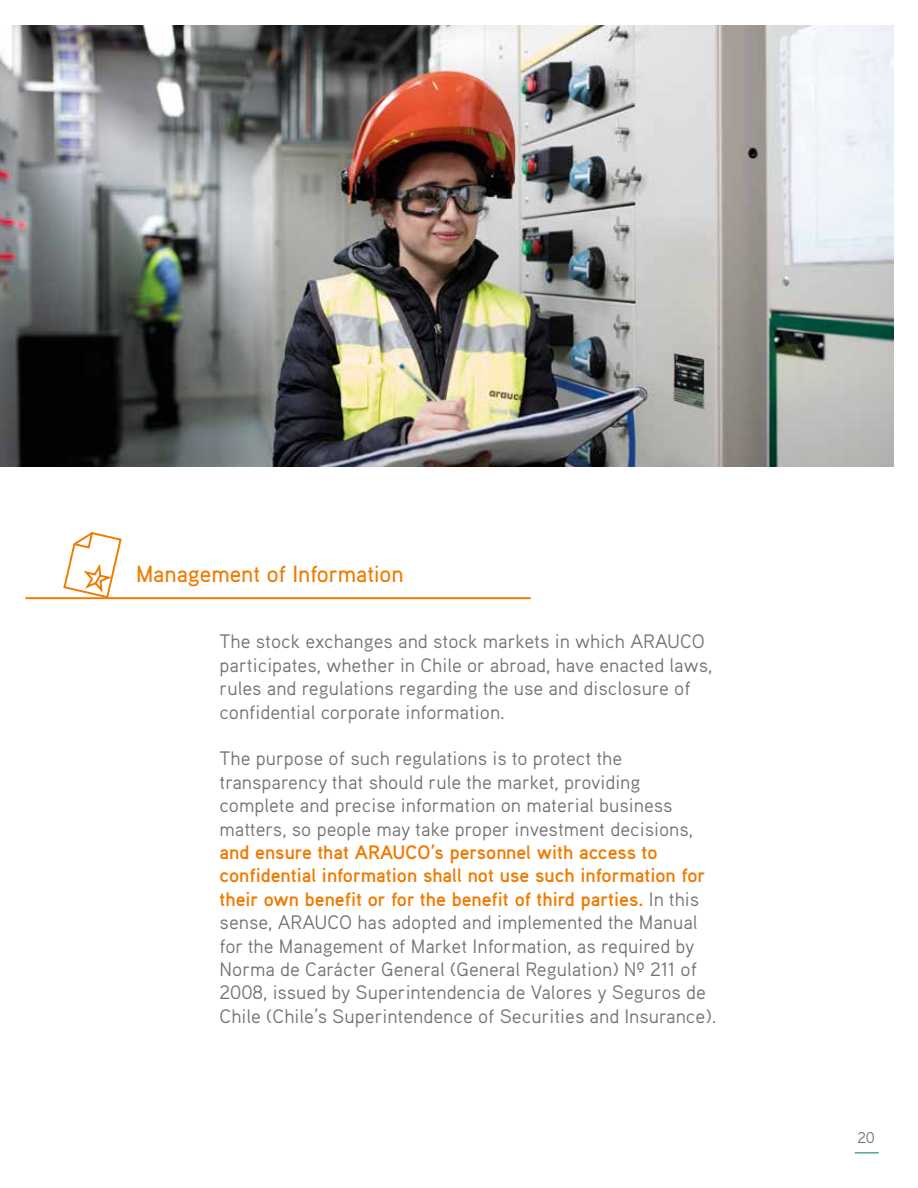
<style>
.page{position:relative;width:918px;height:1188px;background:#fff}
.page>*{position:absolute;margin:0;border:0;box-sizing:border-box;transform-origin:0 0}
.t1{font:23.4px "Aaux Pro OT Medium OSF";color:#ef7b00}
.t2{font:19.5px/23.4px "Aaux Pro OT";color:#747373}
.t3{font:15.6px "Aaux Pro OT";color:#747373}
.s1{font-weight:700;color:#ef7b00}
</style>
<div class="page">
<hr style="left:26px;top:597px;width:505px;height:2px;background:#ef7b00">
<img style="left:0;top:26px;width:893px;height:440px">
<svg style="left:62px;top:532px;width:61px;height:66px"></svg>
<hr style="left:855px;top:1152px;width:24px;height:2px;background:#57a97b">
<p class="t1" style="left:136px;top:559px;width:269px">Management of Information</p>
<p class="t2" style="left:220px;top:629px;width:494px">The stock exchanges and stock markets in which ARAUCO participates, whether in Chile or abroad, have enacted laws, rules and regulations regarding the use and disclosure of confidential corporate information.</p>
<p class="t2" style="left:220px;top:746px;width:475px">The purpose of such regulations is to protect the transparency that should rule the market, providing complete and precise information on material business matters, so people may take proper investment decisions,</p>
<p class="t2" style="left:220px;top:840px;width:498px"><span class="s1">and ensure that ARAUCO’s personnel with access to confidential information shall not use such information for their own benefit or for the benefit of third parties.</span> In this sense, ARAUCO has adopted and implemented the Manual for the Management of Market Information, as required by Norma de Carácter General (General Regulation) Nº 211 of 2008, issued by Superintendencia de Valores y Seguros de Chile (Chile’s Superintendence of Securities and Insurance).</p>
<p class="t3" style="left:858px;top:1128px;width:19px">20</p>
</div>
